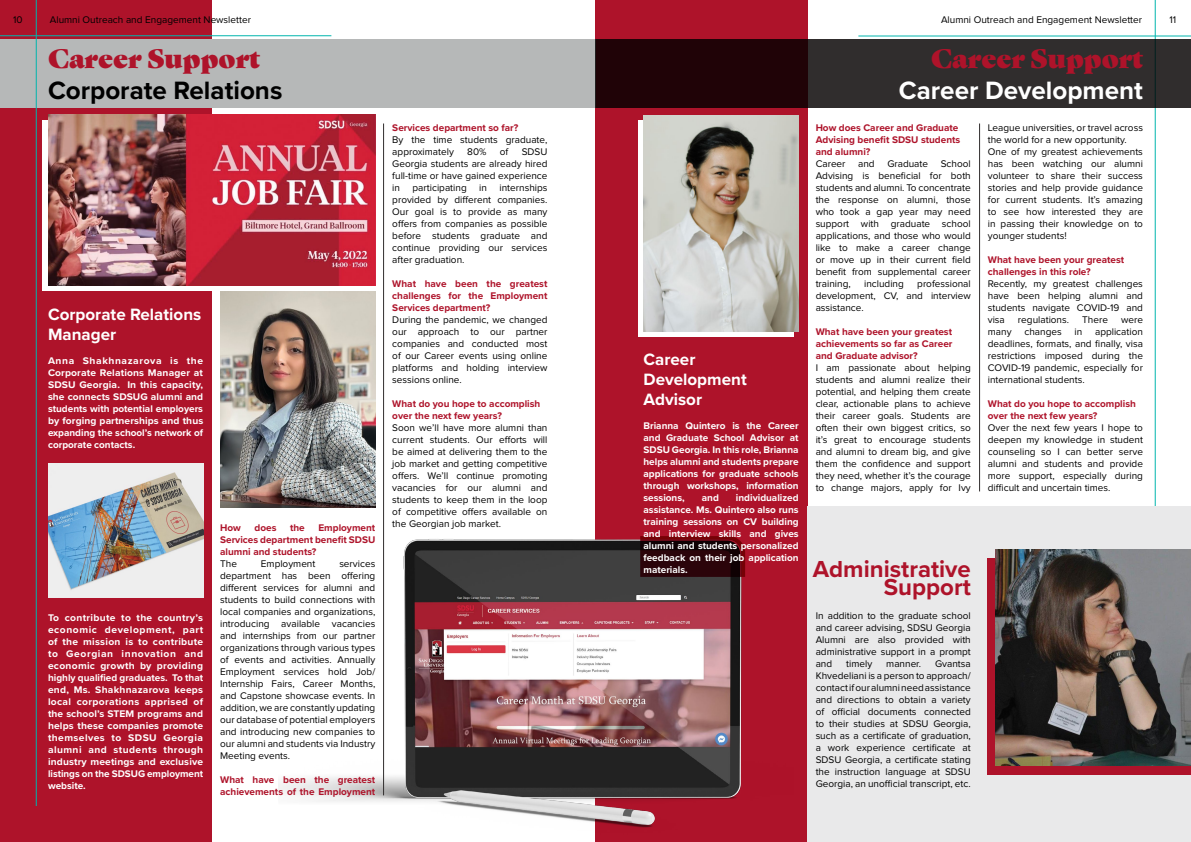
<style>
.page{position:relative;width:1191px;height:842px;background:#fff}
.page>*{position:absolute;margin:0;border:0;box-sizing:border-box;transform-origin:0 0}
.t1{font:26px "Gastromond";color:#ae132a}
.t2{font:700 26px "Proxima Nova";color:#000}
.t3{font:700 26px "Proxima Nova";color:#fff}
.t4{font:700 24px/18px "Proxima Nova";color:#ae132a;text-align:right}
.t5{font:700 17px/20px "Proxima Nova";color:#fff}
.t6{font:10px/12px "Proxima Nova";color:#000;text-align:justify}
.t7{font:700 10px/12px "Proxima Nova";color:#fff;text-align:justify}
.t8{font:700 10px/12px "Proxima Nova";color:#ae132a}
</style>
<div class="page">
<hr style="left:1155px;top:0;width:1px;height:806px;background:#00b5ad">
<hr style="left:858px;top:36px;width:333px;height:1px;background:#00b5ad">
<div style="left:595px;top:0;width:212px;height:842px;background:#ae132a"></div>
<div style="left:807px;top:507px;width:384px;height:335px;background:#e9e9ea"></div>
<div style="left:0;top:0;width:212px;height:842px;background:#ae132a"></div>
<div style="left:0;top:40px;width:595px;height:68px;background:#b6b8b8"></div>
<svg style="left:595px;top:40px;width:596px;height:68px;background:#2a1d1f"></svg>
<img style="left:278px;top:517px;width:464px;height:311px">
<img style="left:220px;top:292px;width:155px;height:216px">
<div style="left:42px;top:121px;width:328px;height:170px;background:#fff"></div>
<img style="left:48px;top:115px;width:327px;height:170px">
<img style="left:48px;top:463px;width:155px;height:134px">
<hr style="left:383px;top:123px;width:1px;height:672px;background:#302d2d">
<div style="left:987px;top:558px;width:204px;height:216px;background:#ae132a"></div>
<img style="left:995px;top:550px;width:196px;height:216px">
<svg style="left:640px;top:536px;width:105px;height:41px;background:#300309"></svg>
<div style="left:638px;top:120px;width:155px;height:216px;background:#fff"></div>
<img style="left:643px;top:115px;width:155px;height:216px">
<hr style="left:979px;top:123px;width:1px;height:368px;background:#302d2d">
<hr style="left:36px;top:0;width:1px;height:806px;background:#00b5ad">
<hr style="left:0;top:36px;width:331px;height:1px;background:#00b5ad">
<p class="t6" style="left:13px;top:14px;width:11px">10</p>
<p class="t6" style="left:50px;top:14px;width:203px">Alumni Outreach and Engagement Newsletter</p>
<h1 class="t1" style="left:48px;top:38px;width:213px">Career Support</h1>
<h1 class="t2" style="left:48px;top:71px;width:236px">Corporate Relations</h1>
<h3 class="t5" style="left:48px;top:304px;width:155px">Corporate Relations<br>Manager</h3>
<p class="t7" style="left:48px;top:354px;width:157px">Anna Shakhnazarova is the Corporate Relations Manager at SDSU Georgia. In this capacity, she connects SDSUG alumni and students with potential employers by forging partnerships and thus expanding the school’s network of corporate contacts.</p>
<p class="t7" style="left:48px;top:611px;width:157px">To contribute to the country’s economic development, part of the mission is to contribute to Georgian innovation and economic growth by providing highly qualified graduates. To that end, Ms. Shakhnazarova keeps local corporations apprised of the school’s STEM programs and helps these companies promote themselves to SDSU Georgia alumni and students through industry meetings and exclusive listings on the SDSUG employment website.</p>
<p class="t8" style="left:220px;top:522px;width:157px;text-align:justify;text-indent:98px">Employment Services department benefit SDSU alumni and students?</p>
<p class="t6" style="left:220px;top:558px;width:18px">The</p>
<p class="t6" style="left:261px;top:558px;width:56px">Employment</p>
<p class="t8" style="left:220px;top:522px;width:22px">How</p>
<p class="t8" style="left:254px;top:522px;width:23px">does</p>
<p class="t8" style="left:290px;top:522px;width:16px">the</p>
<p class="t6" style="left:220px;top:558px;width:157px;text-indent:119px">services department has been offering different services for alumni and students to build connections with local companies and organizations, introducing available vacancies and internships from our partner organizations through various types of events and activities. Annually Employment services hold Job/ Internship Fairs, Career Months, and Capstone showcase events. In addition, we are constantly updating our database of potential employers and introducing new companies to our alumni and students via Industry Meeting events.</p>
<p class="t8" style="left:220px;top:774px;width:157px">What have been the greatest achievements of the Employment</p>
<p class="t8" style="left:392px;top:122px;width:127px">Services department so far?</p>
<p class="t6" style="left:392px;top:134px;width:157px">By the time students graduate, approximately</p>
<p class="t6" style="left:392px;top:146px;width:157px;text-indent:129px">SDSU Georgia students are already hired full-time or have gained experience in participating in internships provided by different companies.<br>Our goal is to provide as many offers from companies as possible before students graduate and continue providing our services after graduation.</p>
<p class="t8" style="left:392px;top:278px;width:157px;text-align:justify">What have been the greatest challenges for the Employment Services department?</p>
<p class="t6" style="left:392px;top:314px;width:157px">During the pandemic, we changed our approach to our partner companies and conducted most of our Career events using online platforms and holding interview sessions online.</p>
<p class="t8" style="left:392px;top:398px;width:150px">What do you hope to accomplish over the next few years?</p>
<p class="t6" style="left:392px;top:422px;width:157px">Soon we’ll have more alumni than current students. Our efforts will be aimed at delivering them to the job market and getting competitive offers. We’ll continue promoting vacancies for our alumni and students to keep them in the loop of competitive offers available on the Georgian job market.</p>
<p class="t6" style="left:467px;top:146px;width:21px">80%</p>
<p class="t6" style="left:500px;top:146px;width:10px">of</p>
<h3 class="t5" style="left:643px;top:349px;width:105px">Career<br>Development<br>Advisor</h3>
<p class="t7" style="left:643px;top:419px;width:157px">Brianna Quintero is the Career and Graduate School Advisor at SDSU Georgia. In this role, Brianna helps alumni and students prepare applications for graduate schools through workshops, information sessions,</p>
<p class="t7" style="left:643px;top:491px;width:157px;text-indent:92px">individualized assistance. Ms. Quintero also runs training sessions on CV building and interview skills and gives alumni and students personalized feedback on their job application materials.</p>
<p class="t7" style="left:702px;top:491px;width:19px">and</p>
<p class="t6" style="left:941px;top:14px;width:203px">Alumni Outreach and Engagement Newsletter</p>
<p class="t6" style="left:1169px;top:14px;width:8px">11</p>
<h1 class="t1" style="left:931px;top:38px;width:213px">Career Support</h1>
<h1 class="t3" style="left:899px;top:71px;width:245px">Career Development</h1>
<p class="t8" style="left:815px;top:122px;width:146px">How does Career and Graduate<br>Advising benefit SDSU students and alumni?</p>
<p class="t6" style="left:815px;top:158px;width:31px">Career</p>
<p class="t6" style="left:858px;top:158px;width:18px">and</p>
<p class="t6" style="left:887px;top:158px;width:42px">Graduate</p>
<p class="t6" style="left:815px;top:158px;width:157px;text-indent:125px">School Advising is beneficial for both students and alumni. To concentrate the response on alumni, those who took a gap year may need support with graduate school applications, and those who would like to make a career change or move up in their current field benefit from supplemental career training,</p>
<p class="t6" style="left:815px;top:278px;width:157px;text-indent:102px">professional development, CV, and interview assistance.</p>
<p class="t8" style="left:815px;top:326px;width:138px;text-align:justify">What have been your greatest achievements so far as Career and Graduate advisor?</p>
<p class="t6" style="left:815px;top:362px;width:157px">I am passionate about helping students and alumni realize their potential, and helping them create clear, actionable plans to achieve their career goals. Students are often their own biggest critics, so it’s great to encourage students and alumni to dream big, and give them the confidence and support they need, whether it’s the courage to change majors, apply for Ivy</p>
<p class="t6" style="left:864px;top:278px;width:41px">including</p>
<p class="t6" style="left:987px;top:122px;width:157px;text-align:left">League universities, or travel across the world for a new opportunity.<br>One of my greatest achievements has been watching our alumni volunteer to share their success stories and help provide guidance for current students. It’s amazing to see how interested they are in passing their knowledge on to younger students!</p>
<p class="t8" style="left:987px;top:254px;width:138px">What have been your greatest challenges in this role?</p>
<p class="t6" style="left:987px;top:278px;width:157px">Recently, my greatest challenges have been helping alumni and students navigate COVID-19 and visa</p>
<p class="t6" style="left:1018px;top:314px;width:53px">regulations.</p>
<p class="t6" style="left:1082px;top:314px;width:27px">There</p>
<p class="t6" style="left:1121px;top:314px;width:23px">were</p>
<p class="t6" style="left:987px;top:326px;width:157px;text-indent:107px">application deadlines, formats, and finally, visa restrictions imposed during the COVID-19 pandemic, especially for international students.</p>
<p class="t8" style="left:987px;top:398px;width:150px">What do you hope to accomplish over the next few years?</p>
<p class="t6" style="left:987px;top:422px;width:157px">Over the next few years I hope to deepen my knowledge in student counseling so I can better serve alumni and students and provide more support, especially during difficult and uncertain times.</p>
<p class="t6" style="left:987px;top:326px;width:25px">many</p>
<p class="t6" style="left:1024px;top:326px;width:39px">changes</p>
<p class="t6" style="left:1074px;top:326px;width:9px">in</p>
<h2 class="t4" style="left:812px;top:560px;width:159px">Administrative<br>Support</h2>
<p class="t6" style="left:815px;top:610px;width:157px">In addition to the graduate school and career advising, SDSU Georgia Alumni are also provided with administrative support in a prompt and</p>
<p class="t6" style="left:815px;top:658px;width:157px;text-indent:119px">Gvantsa Khvedeliani is a person to approach/ contact if our alumni need assistance and directions to obtain a variety of official documents connected to their studies at SDSU Georgia, such as a certificate of graduation, a work experience certificate at SDSU Georgia, a certificate stating the instruction language at SDSU Georgia, an unofficial transcript, etc.</p>
<p class="t6" style="left:846px;top:658px;width:28px">timely</p>
<p class="t6" style="left:886px;top:658px;width:36px">manner.</p>
</div>
